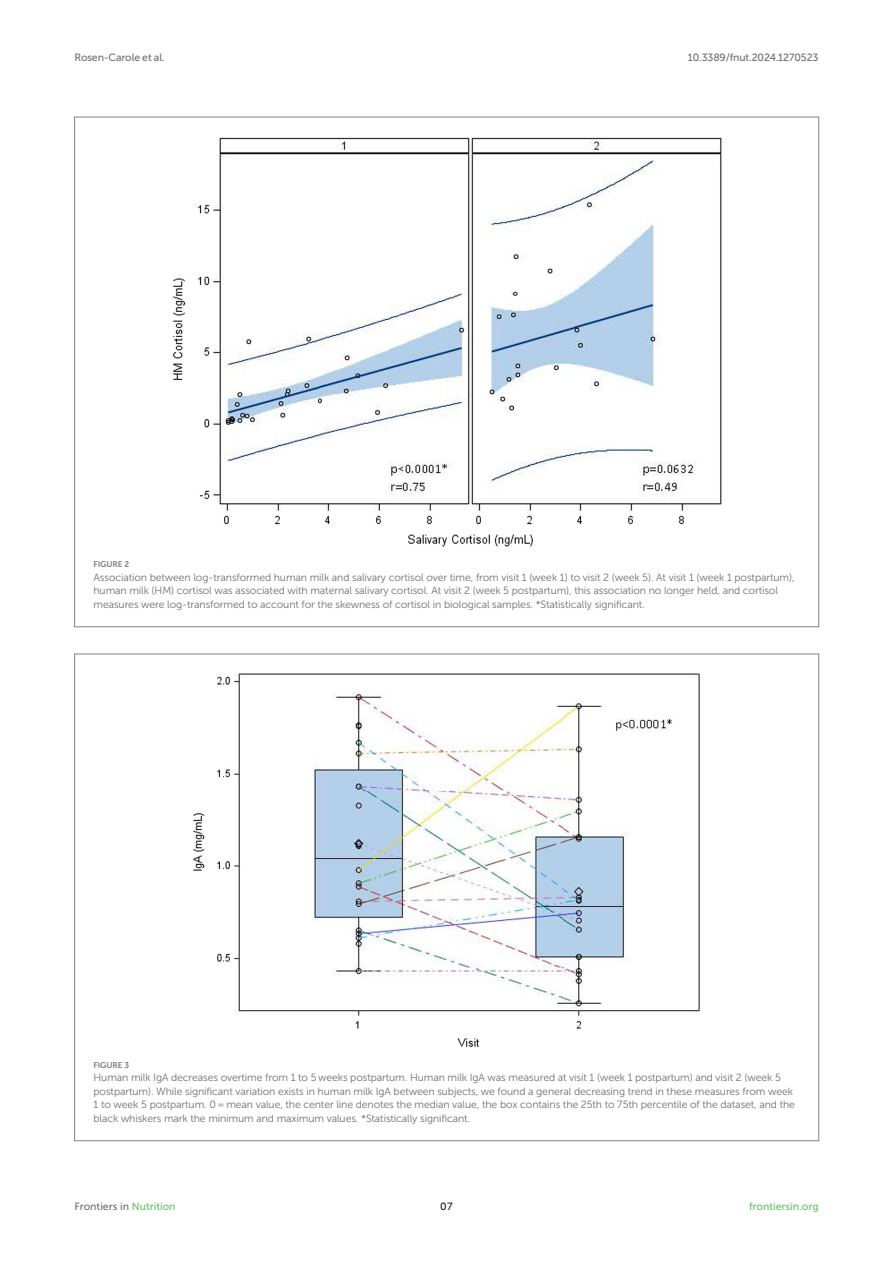
<style>
.page{position:relative;width:893px;height:1263px;background:#fff}
.page>*{position:absolute;margin:0;border:0;box-sizing:border-box;transform-origin:0 0}
.FIG_LEG{font:10.5px/13.5px "Museo Sans 300";letter-spacing:-.01em;color:#706f70}
.t1{font:10.5px "Museo Sans 500";letter-spacing:-.015em;color:#706f70}
.t2{font:10.5px "Museo Sans 500";color:#65c161}
.t3{font:10.5px "Museo Sans 500";color:#1b1c1b}
.FIG_HD{font:8.25px "Museo Sans 700";letter-spacing:-.01em;color:#7e7f7f}
.s1{color:#65c161}
</style>
<div class="page">
<img style="left:173px;top:137px;width:549px;height:410px">
<img style="left:193px;top:673px;width:507px;height:374px">
<p class="t1" style="left:74px;top:51px;width:92px">Rosen-Carole et al.</p>
<p class="t1" style="left:688px;top:51px;width:132px">10.3389/fnut.2024.1270523</p>
<p class="FIG_HD" style="left:94px;top:560px;width:37px">FIGURE 2</p>
<p class="FIG_LEG" style="left:94px;top:570px;width:702px">Association between log-transformed human milk and salivary cortisol over time, from visit 1 (week 1) to visit 2 (week 5). At visit 1 (week 1 postpartum), human milk (HM) cortisol was associated with maternal salivary cortisol. At visit 2 (week 5 postpartum), this association no longer held, and cortisol measures were log-transformed to account for the skewness of cortisol in biological samples. *Statistically significant.</p>
<p class="FIG_HD" style="left:94px;top:1060px;width:37px">FIGURE 3</p>
<p class="FIG_LEG" style="left:94px;top:1071px;width:703px">Human milk IgA decreases overtime from 1 to 5 weeks postpartum. Human milk IgA was measured at visit 1 (week 1 postpartum) and visit 2 (week 5 postpartum). While significant variation exists in human milk IgA between subjects, we found a general decreasing trend in these measures from week 1 to week 5 postpartum. 0 = mean value, the center line denotes the median value, the box contains the 25th to 75th percentile of the dataset, and the black whiskers mark the minimum and maximum values. *Statistically significant.</p>
<p class="t1" style="left:74px;top:1200px;width:103px">Frontiers in <span class="s1">Nutrition</span></p>
<p class="t3" style="left:440px;top:1200px;width:14px">07</p>
<p class="t2" style="left:749px;top:1200px;width:71px">frontiersin.org</p>
</div>
